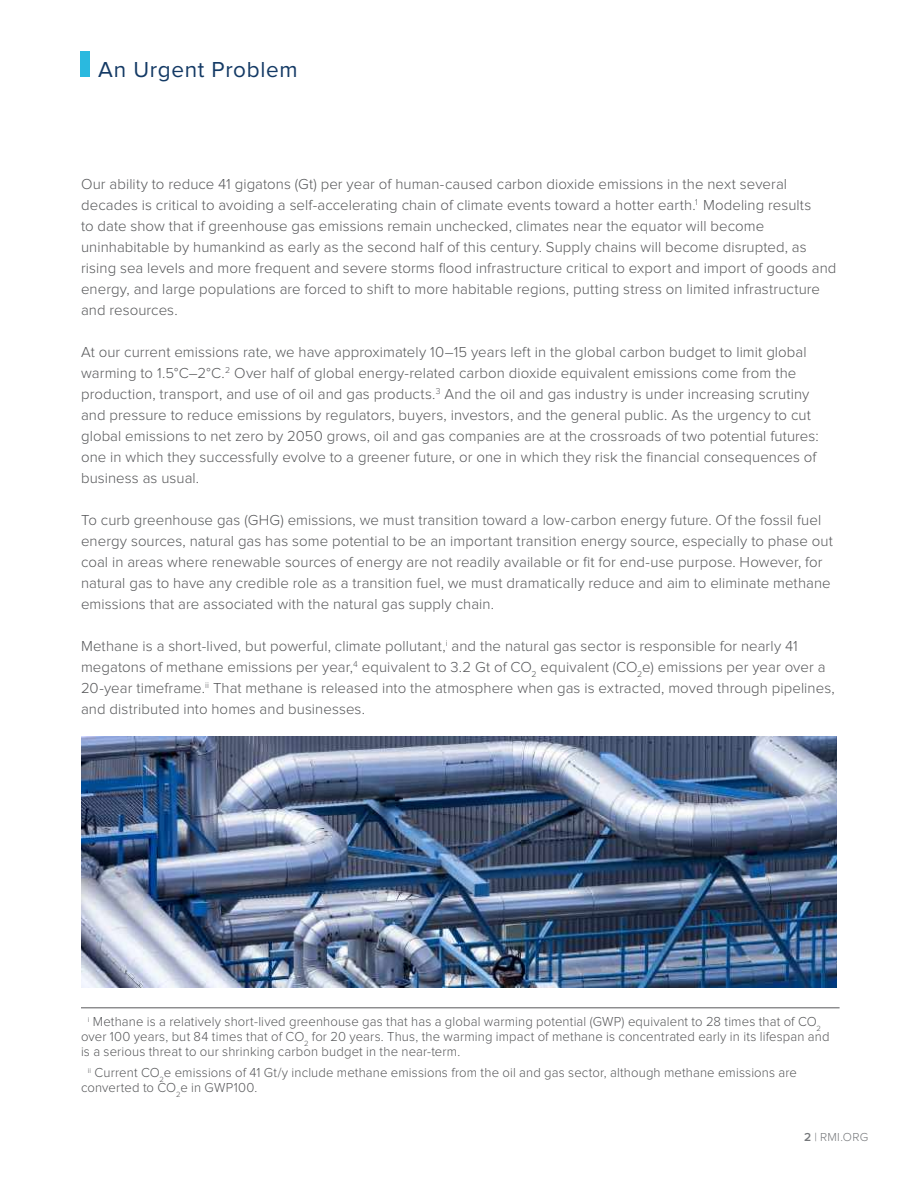
<style>
.page{position:relative;width:918px;height:1188px;background:#fff}
.page>*{position:absolute;margin:0;border:0;box-sizing:border-box;transform-origin:0 0}
.t1{font:22.5px "Proxima Nova";letter-spacing:.03em;color:#143a65}
.t2{font:300 15px/21px "Proxima Nova";letter-spacing:.005em;color:#57585a}
.t3{font:300 13.5px/15px "Proxima Nova";letter-spacing:.01em;color:#57585a}
.t4{font:300 12px "Proxima Nova";letter-spacing:.025em;color:#76787b}
.s1{font-weight:600}
</style>
<div class="page">
<div style="left:81px;top:51px;width:9px;height:26px;background:#2ab9df"></div>
<hr style="left:81px;top:1008px;width:759px;height:1px;background:#57585a">
<img style="left:81px;top:737px;width:756px;height:250px">
<h1 class="t1" style="left:98px;top:59px;width:201px">An Urgent Problem</h1>
<p class="t2" style="left:81px;top:174px;width:757px">Our ability to reduce 41 gigatons (Gt) per year of human-caused carbon dioxide emissions in the next several decades is critical to avoiding a self-accelerating chain of climate events toward a hotter earth.<sup>1</sup> Modeling results<br>to date show that if greenhouse gas emissions remain unchecked, climates near the equator will become uninhabitable by humankind as early as the second half of this century. Supply chains will become disrupted, as rising sea levels and more frequent and severe storms flood infrastructure critical to export and import of goods and energy, and large populations are forced to shift to more habitable regions, putting stress on limited infrastructure and resources.</p>
<p class="t2" style="left:81px;top:342px;width:739px">At our current emissions rate, we have approximately 10–15 years left in the global carbon budget to limit global warming to 1.5°C–2°C.<sup>2</sup> Over half of global energy-related carbon dioxide equivalent emissions come from the production, transport, and use of oil and gas products.<sup>3</sup> And the oil and gas industry is under increasing scrutiny and pressure to reduce emissions by regulators, buyers, investors, and the general public. As the urgency to cut global emissions to net zero by 2050 grows, oil and gas companies are at the crossroads of two potential futures: one in which they successfully evolve to a greener future, or one in which they risk the financial consequences of business as usual.</p>
<p class="t2" style="left:81px;top:510px;width:753px">To curb greenhouse gas (GHG) emissions, we must transition toward a low-carbon energy future. Of the fossil fuel energy sources, natural gas has some potential to be an important transition energy source, especially to phase out coal in areas where renewable sources of energy are not readily available or fit for end-use purpose. However, for natural gas to have any credible role as a transition fuel, we must dramatically reduce and aim to eliminate methane emissions that are associated with the natural gas supply chain.</p>
<p class="t2" style="left:81px;top:636px;width:755px">Methane is a short-lived, but powerful, climate pollutant,<sup>i</sup> and the natural gas sector is responsible for nearly 41 megatons of methane emissions per year,<sup>4</sup> equivalent to 3.2 Gt of CO<sub>2</sub> equivalent (CO<sub>2</sub>e) emissions per year over a 20-year timeframe.<sup>ii</sup> That methane is released into the atmosphere when gas is extracted, moved through pipelines, and distributed into homes and businesses.</p>
<p class="t3" style="left:81px;top:1015px;width:750px;text-indent:7px"><sup>i</sup> Methane is a relatively short-lived greenhouse gas that has a global warming potential (GWP) equivalent to 28 times that of CO<sub>2 </sub>over 100 years, but 84 times that of CO<sub>2</sub> for 20 years. Thus, the warming impact of methane is concentrated early in its lifespan and is a serious threat to our shrinking carbon budget in the near-term.</p>
<p class="t3" style="left:81px;top:1066px;width:718px;text-indent:7px"><sup>ii</sup> Current CO<sub>2</sub>e emissions of 41 Gt/y include methane emissions from the oil and gas sector, although methane emissions are converted to CO<sub>2</sub>e in GWP100.</p>
<p class="t4" style="left:804px;top:1132px;width:65px"><span class="s1">2</span> | RMI.ORG</p>
</div>
